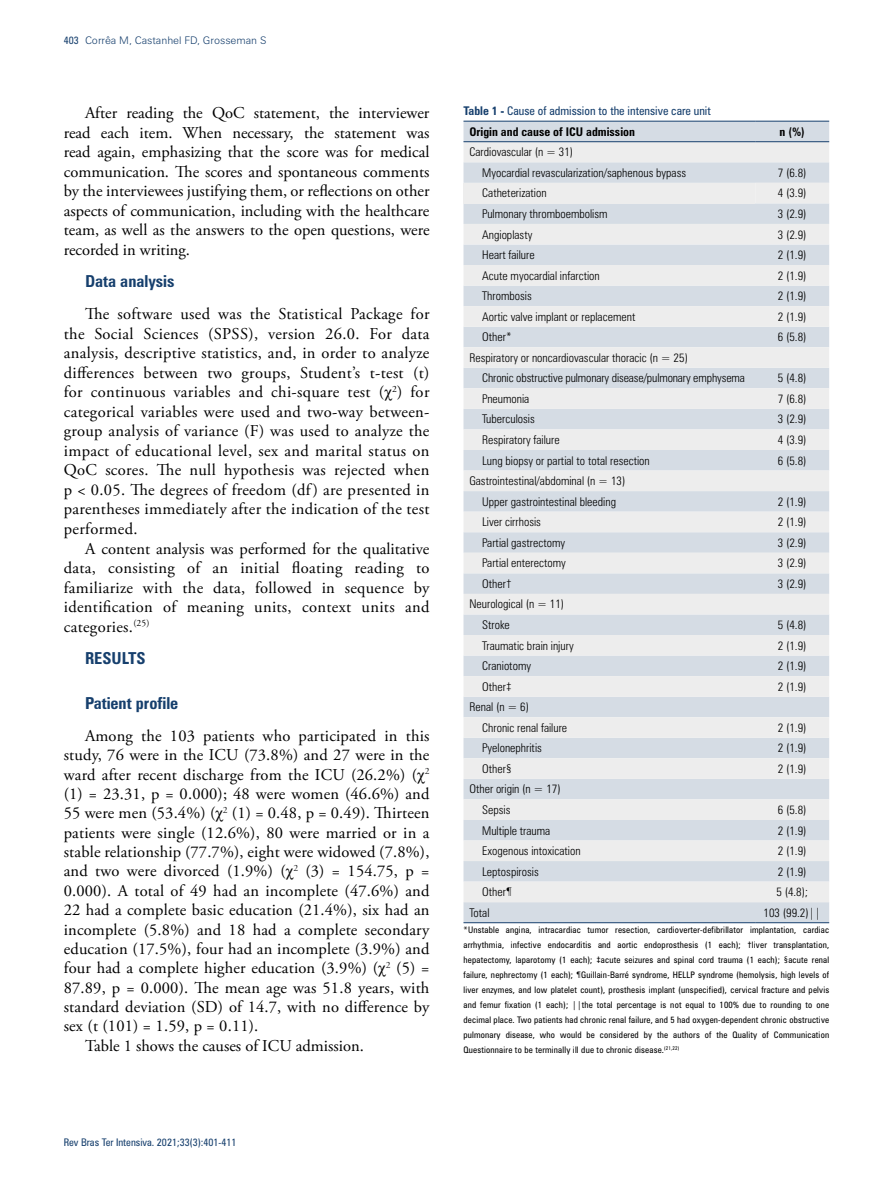
<style>
.page{position:relative;width:893px;height:1191px;background:#fff}
.page>*{position:absolute;margin:0;border:0;box-sizing:border-box;transform-origin:0 0}
.t1{font:16.5px/19.5px "Adobe Garamond Pro";letter-spacing:.01em;color:#000;text-align:justify}
.t2{font:700 condensed 16.5px "Zurich BT";color:#163f6d}
.t3{font:300 condensed 12px/20.5px "Zurich BT";color:#000}
.t4{font:condensed 12px/20.7px "Zurich BT";color:#163f6d}
.t5{font:700 condensed 12px "Zurich BT";color:#000}
.t6{font:condensed 10.5px "Zurich BT";color:#163f6d}
.t7{font:300 10.5px "Zurich BT";color:#163f6d}
.t8{font:condensed 9px/15px "Zurich BT";letter-spacing:.02em;color:#000;text-align:justify}
.s1{font-weight:400;font-stretch:condensed}
.s2{font-family:"Times New Roman"}
.s3{font-weight:700}
.s4{font-weight:700;color:#000}
</style>
<div class="page">
<div style="left:463px;top:122px;width:366px;height:800px;background:#d5dce4"></div>
<svg style="left:463px;top:142px;width:366px;height:760px;background:#e1e4e8"></svg>
<div style="left:463px;top:183px;width:292px;height:20px;background:#ededed"></div>
<hr style="left:463px;top:121px;width:292px;height:1px;background:#163f6d">
<hr style="left:755px;top:121px;width:74px;height:1px;background:#163f6d">
<hr style="left:463px;top:141px;width:292px;height:1px;background:#163f6d">
<hr style="left:755px;top:141px;width:74px;height:1px;background:#163f6d">
<hr style="left:463px;top:922px;width:292px;height:1px;background:#163f6d">
<hr style="left:755px;top:922px;width:74px;height:1px;background:#163f6d">
<p class="t7" style="left:64px;top:34px;width:204px"><span class="s1">403</span> Corrêa M, Castanhel FD, Grosseman S</p>
<p class="t1" style="left:64px;top:104px;width:367px;text-indent:21px">After reading the QoC statement, the interviewer read each item. When necessary, the statement was read again, emphasizing that the score was for medical communication. The scores and spontaneous comments by the interviewees justifying them, or reflections on other aspects of communication, including with the healthcare team, as well as the answers to the open questions, were recorded in writing.</p>
<p class="t2" style="left:85px;top:271px;width:91px">Data analysis</p>
<p class="t1" style="left:64px;top:305px;width:367px;text-indent:21px">The software used was the Statistical Package for the Social Sciences (SPSS), version 26.0. For data analysis, descriptive statistics, and, in order to analyze differences between two groups, Student’s t-test (t) for continuous variables and chi-square test (<span class="s2">χ</span><sup>2</sup>) for categorical variables were used and two-way between&shy;group analysis of variance (F) was used to analyze the impact of educational level, sex and marital status on QoC scores. The null hypothesis was rejected when p &lt; 0.05. The degrees of freedom (df ) are presented in parentheses immediately after the indication of the test performed.</p>
<p class="t1" style="left:64px;top:539px;width:367px;text-indent:21px">A content analysis was performed for the qualitative data, consisting of an initial floating reading to familiarize with the data, followed in sequence by identification of meaning units, context units and categories.<sup>(25)</sup></p>
<p class="t2" style="left:85px;top:648px;width:62px">RESULTS</p>
<p class="t2" style="left:85px;top:693px;width:95px">Patient profile</p>
<p class="t1" style="left:85px;top:726px;width:346px">Among the 103 patients who participated in this</p>
<p class="t1" style="left:64px;top:746px;width:367px">study, 76 were in the ICU (73.8%) and 27 were in the</p>
<p class="t1" style="left:64px;top:765px;width:367px">ward after recent discharge from the ICU (26.2%) (<span class="s2">χ</span><sup>2</sup></p>
<p class="t1" style="left:64px;top:784px;width:367px">(1) = 23.31, p = 0.000); 48 were women (46.6%) and</p>
<p class="t1" style="left:64px;top:804px;width:367px">55 were men (53.4%) (<span class="s2">χ</span><sup>2</sup> (1) = 0.48, p = 0.49). Thirteen</p>
<p class="t1" style="left:64px;top:823px;width:367px">patients were single (12.6%), 80 were married or in a</p>
<p class="t1" style="left:64px;top:842px;width:367px">stable relationship (77.7%), eight were widowed (7.8%),</p>
<p class="t1" style="left:64px;top:862px;width:367px">and two were divorced (1.9%) (<span class="s2">χ</span><sup>2</sup> (3) = 154.75, p =</p>
<p class="t1" style="left:64px;top:881px;width:367px">0.000). A total of 49 had an incomplete (47.6%) and</p>
<p class="t1" style="left:64px;top:900px;width:367px">22 had a complete basic education (21.4%), six had an</p>
<p class="t1" style="left:64px;top:920px;width:367px">incomplete (5.8%) and 18 had a complete secondary</p>
<p class="t1" style="left:64px;top:939px;width:367px">education (17.5%), four had an incomplete (3.9%) and</p>
<p class="t1" style="left:64px;top:958px;width:367px">four had a complete higher education (3.9%) (<span class="s2">χ</span><sup>2</sup> (5) =</p>
<p class="t1" style="left:64px;top:978px;width:367px">87.89, p = 0.000). The mean age was 51.8 years, with</p>
<p class="t1" style="left:64px;top:997px;width:367px">standard deviation (SD) of 14.7, with no difference by</p>
<p class="t1" style="left:64px;top:1017px;width:196px">sex (t (101) = 1.59, p = 0.11).</p>
<p class="t1" style="left:85px;top:1036px;width:280px">Table 1 shows the causes of ICU admission.</p>
<p class="t6" style="left:64px;top:1135px;width:174px">Rev Bras Ter Intensiva. 2021;33(3):401-411</p>
<p class="t4" style="left:469px;top:100px;width:243px;text-indent:-6px"><span class="s3">Table 1 -</span> Cause of admission to the intensive care unit<br><span class="s4">Origin and cause of ICU admission</span></p>
<p class="t3" style="left:482px;top:142px;width:205px;text-indent:-13px">Cardiovascular (n = 31)<br>Myocardial revascularization/saphenous bypass</p>
<p class="t5" style="left:779px;top:124px;width:27px">n (%)</p>
<p class="t3" style="left:778px;top:162px;width:30px">7 (6.8)</p>
<p class="t3" style="left:482px;top:183px;width:66px">Catheterization</p>
<p class="t3" style="left:778px;top:183px;width:30px">4 (3.9)</p>
<p class="t3" style="left:482px;top:203px;width:127px">Pulmonary thromboembolism</p>
<p class="t3" style="left:778px;top:203px;width:30px">3 (2.9)</p>
<p class="t3" style="left:482px;top:224px;width:52px">Angioplasty</p>
<p class="t3" style="left:778px;top:224px;width:30px">3 (2.9)</p>
<p class="t3" style="left:482px;top:244px;width:54px">Heart failure</p>
<p class="t3" style="left:778px;top:244px;width:30px">2 (1.9)</p>
<p class="t3" style="left:482px;top:265px;width:119px">Acute myocardial infarction</p>
<p class="t3" style="left:778px;top:265px;width:30px">2 (1.9)</p>
<p class="t3" style="left:482px;top:285px;width:51px">Thrombosis</p>
<p class="t3" style="left:778px;top:285px;width:30px">2 (1.9)</p>
<p class="t3" style="left:482px;top:306px;width:155px">Aortic valve implant or replacement</p>
<p class="t3" style="left:778px;top:306px;width:30px">2 (1.9)</p>
<p class="t3" style="left:482px;top:327px;width:31px">Other*</p>
<p class="t3" style="left:778px;top:327px;width:30px">6 (5.8)</p>
<p class="t3" style="left:482px;top:347px;width:264px;text-indent:-13px">Respiratory or noncardiovascular thoracic (n = 25)<br>Chronic obstructive pulmonary disease/pulmonary emphysema</p>
<p class="t3" style="left:778px;top:368px;width:30px">5 (4.8)</p>
<p class="t3" style="left:482px;top:388px;width:49px">Pneumonia</p>
<p class="t3" style="left:778px;top:388px;width:30px">7 (6.8)</p>
<p class="t3" style="left:482px;top:409px;width:54px">Tuberculosis</p>
<p class="t3" style="left:778px;top:409px;width:30px">3 (2.9)</p>
<p class="t3" style="left:482px;top:429px;width:79px">Respiratory failure</p>
<p class="t3" style="left:778px;top:429px;width:30px">4 (3.9)</p>
<p class="t3" style="left:482px;top:450px;width:169px">Lung biopsy or partial to total resection</p>
<p class="t3" style="left:778px;top:450px;width:30px">6 (5.8)</p>
<p class="t3" style="left:469px;top:470px;width:157px;text-align:center">Gastrointestinal/abdominal (n = 13)<br>Upper gastrointestinal bleeding</p>
<p class="t3" style="left:778px;top:491px;width:30px">2 (1.9)</p>
<p class="t3" style="left:482px;top:511px;width:60px">Liver cirrhosis</p>
<p class="t3" style="left:778px;top:511px;width:30px">2 (1.9)</p>
<p class="t3" style="left:482px;top:532px;width:85px">Partial gastrectomy</p>
<p class="t3" style="left:778px;top:532px;width:30px">3 (2.9)</p>
<p class="t3" style="left:482px;top:553px;width:85px">Partial enterectomy</p>
<p class="t3" style="left:778px;top:553px;width:30px">3 (2.9)</p>
<p class="t3" style="left:482px;top:573px;width:31px">Other†</p>
<p class="t3" style="left:778px;top:573px;width:30px">3 (2.9)</p>
<p class="t3" style="left:482px;top:594px;width:83px;text-indent:-13px">Neurological (n = 11)<br>Stroke</p>
<p class="t3" style="left:778px;top:614px;width:30px">5 (4.8)</p>
<p class="t3" style="left:482px;top:635px;width:93px">Traumatic brain injury</p>
<p class="t3" style="left:778px;top:635px;width:30px">2 (1.9)</p>
<p class="t3" style="left:482px;top:655px;width:50px">Craniotomy</p>
<p class="t3" style="left:778px;top:655px;width:30px">2 (1.9)</p>
<p class="t3" style="left:482px;top:676px;width:31px">Other‡</p>
<p class="t3" style="left:778px;top:676px;width:30px">2 (1.9)</p>
<p class="t3" style="left:482px;top:696px;width:87px;text-indent:-13px">Renal (n = 6)<br>Chronic renal failure</p>
<p class="t3" style="left:778px;top:717px;width:30px">2 (1.9)</p>
<p class="t3" style="left:482px;top:737px;width:61px">Pyelonephritis</p>
<p class="t3" style="left:778px;top:737px;width:30px">2 (1.9)</p>
<p class="t3" style="left:482px;top:758px;width:31px">Other§</p>
<p class="t3" style="left:778px;top:758px;width:30px">2 (1.9)</p>
<p class="t3" style="left:482px;top:778px;width:80px;text-indent:-13px">Other origin (n = 17)<br>Sepsis</p>
<p class="t3" style="left:778px;top:799px;width:30px">6 (5.8)</p>
<p class="t3" style="left:482px;top:820px;width:70px">Multiple trauma</p>
<p class="t3" style="left:778px;top:820px;width:30px">2 (1.9)</p>
<p class="t3" style="left:482px;top:840px;width:100px">Exogenous intoxication</p>
<p class="t3" style="left:778px;top:840px;width:30px">2 (1.9)</p>
<p class="t3" style="left:482px;top:861px;width:58px">Leptospirosis</p>
<p class="t3" style="left:778px;top:861px;width:30px">2 (1.9)</p>
<p class="t3" style="left:482px;top:881px;width:31px">Other¶</p>
<p class="t3" style="left:776px;top:881px;width:33px">5 (4.8);</p>
<p class="t3" style="left:469px;top:902px;width:22px">Total</p>
<p class="t3" style="left:764px;top:902px;width:59px">103 (99.2)||</p>
<p class="t8" style="left:463px;top:922px;width:367px">*Unstable angina, intracardiac tumor resection, cardioverter-defibrillator implantation, cardiac arrhythmia, infective endocarditis and aortic endoprosthesis (1 each); †liver transplantation, hepatectomy, laparotomy (1 each); ‡acute seizures and spinal cord trauma (1 each); §acute renal failure, nephrectomy (1 each); ¶Guillain-Barré syndrome, HELLP syndrome (hemolysis, high levels of liver enzymes, and low platelet count), prosthesis implant (unspecified), cervical fracture and pelvis and femur fixation (1 each); ||the total percentage is not equal to 100% due to rounding to one decimal place. Two patients had chronic renal failure, and 5 had oxygen-dependent chronic obstructive pulmonary disease, who would be considered by the authors of the Quality of Communication Questionnaire to be terminally ill due to chronic disease.<sup>(21,22)</sup></p>
</div>
